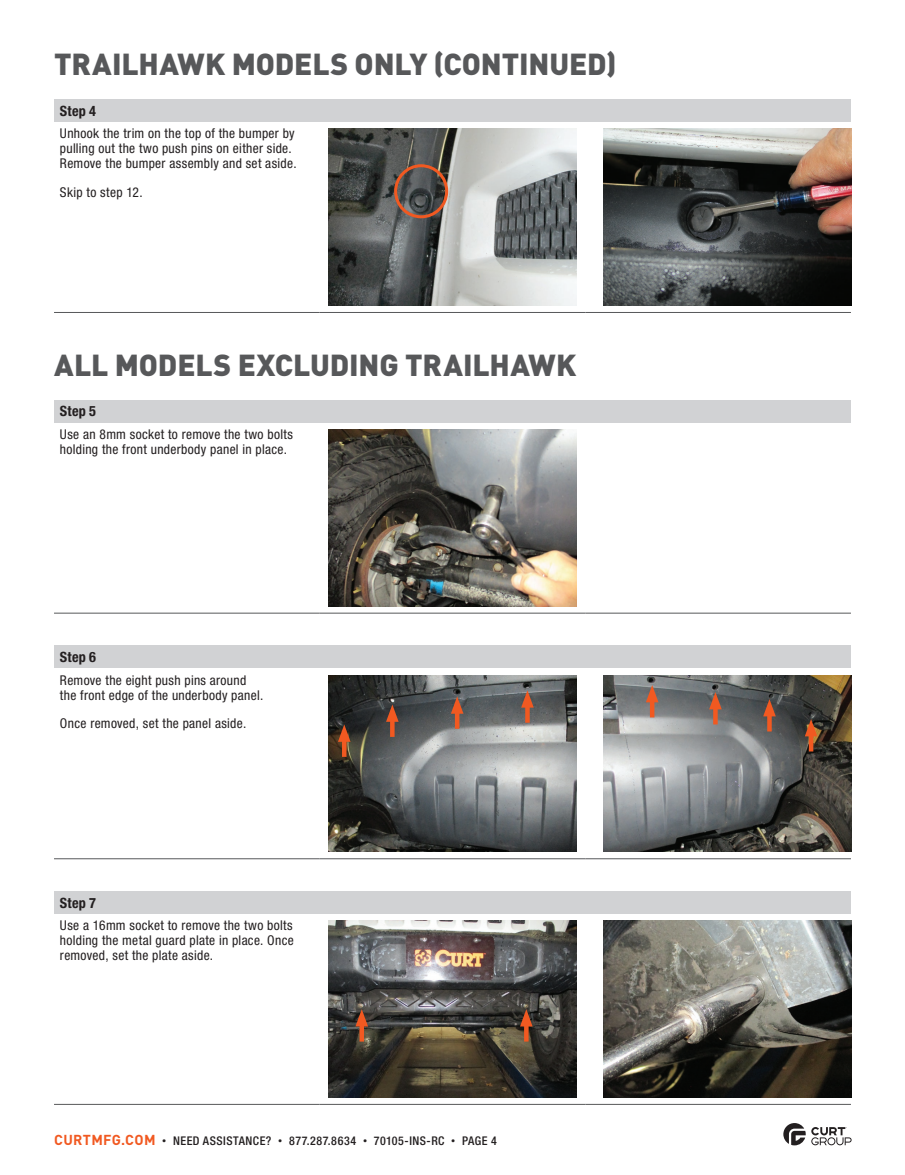
<style>
.page{position:relative;width:905px;height:1175px;background:#fff}
.page>*{position:absolute;margin:0;border:0;box-sizing:border-box;transform-origin:0 0}
.t1{font:900 30px "DINOT";letter-spacing:-.005em;color:#57585a}
.t2{font:700 condensed 14.25px "Helvetica Neue LT Std";letter-spacing:.015em;color:#231f20}
.t3{font:condensed 13.5px/15px "Helvetica Neue LT Std";letter-spacing:.025em;color:#231f20}
.t4{font:500 condensed 12px "Helvetica Neue LT Std";letter-spacing:.04em;color:#231f20}
.s1{font-family:"DINOT";font-weight:700;font-stretch:normal;font-size:14.25px;color:#f15921}
.s2{font-family:"DINOT";font-weight:400;font-stretch:normal;font-size:9px}
</style>
<div class="page">
<svg style="left:783px;top:1123px;width:68px;height:22px"></svg>
<div style="left:54px;top:400px;width:796px;height:22px;background:#d1d2d4"></div>
<hr style="left:54px;top:613px;width:266px;height:1px;background:#57585a">
<hr style="left:320px;top:613px;width:265px;height:1px;background:#57585a">
<hr style="left:585px;top:613px;width:265px;height:1px;background:#57585a">
<img style="left:329px;top:429px;width:247px;height:177px">
<div style="left:54px;top:646px;width:796px;height:22px;background:#d1d2d4"></div>
<hr style="left:54px;top:858px;width:266px;height:1px;background:#57585a">
<hr style="left:320px;top:858px;width:265px;height:1px;background:#57585a">
<hr style="left:585px;top:858px;width:265px;height:1px;background:#57585a">
<img style="left:329px;top:675px;width:247px;height:176px">
<img style="left:603px;top:675px;width:248px;height:176px">
<div style="left:54px;top:891px;width:796px;height:22px;background:#d1d2d4"></div>
<hr style="left:54px;top:1104px;width:266px;height:1px;background:#57585a">
<hr style="left:320px;top:1104px;width:265px;height:1px;background:#57585a">
<hr style="left:585px;top:1104px;width:265px;height:1px;background:#57585a">
<img style="left:329px;top:920px;width:247px;height:177px">
<img style="left:603px;top:920px;width:248px;height:177px">
<hr style="left:342px;top:735px;width:4px;height:22px;background:#f15921">
<svg style="left:338px;top:724px;width:12px;height:17px"></svg>
<svg style="left:390px;top:722px;width:4px;height:15px"></svg>
<svg style="left:386px;top:704px;width:12px;height:18px"></svg>
<hr style="left:455px;top:707px;width:4px;height:21px;background:#f15921">
<svg style="left:451px;top:696px;width:12px;height:17px"></svg>
<svg style="left:525px;top:707px;width:4px;height:15px"></svg>
<svg style="left:521px;top:690px;width:12px;height:17px"></svg>
<hr style="left:650px;top:696px;width:4px;height:21px;background:#f15921">
<svg style="left:646px;top:685px;width:12px;height:17px"></svg>
<svg style="left:713px;top:709px;width:4px;height:15px"></svg>
<svg style="left:709px;top:692px;width:12px;height:17px"></svg>
<svg style="left:767px;top:716px;width:4px;height:15px"></svg>
<svg style="left:763px;top:699px;width:12px;height:17px"></svg>
<div style="left:808px;top:730px;width:5px;height:21px;background:#f15921"></div>
<svg style="left:804px;top:719px;width:13px;height:17px"></svg>
<div style="left:359px;top:1020px;width:5px;height:21px;background:#f15921"></div>
<svg style="left:355px;top:1009px;width:13px;height:17px"></svg>
<hr style="left:524px;top:1020px;width:4px;height:21px;background:#f15921">
<svg style="left:520px;top:1009px;width:12px;height:17px"></svg>
<div style="left:54px;top:100px;width:796px;height:22px;background:#d1d2d4"></div>
<hr style="left:54px;top:312px;width:266px;height:1px;background:#57585a">
<hr style="left:320px;top:312px;width:265px;height:1px;background:#57585a">
<hr style="left:585px;top:312px;width:265px;height:1px;background:#57585a">
<img style="left:329px;top:129px;width:247px;height:176px">
<img style="left:603px;top:129px;width:248px;height:176px">
<div style="left:394px;top:164px;width:54px;height:54px;border:3px solid #f15921;border-radius:50%"></div>
<h1 class="t1" style="left:54px;top:40px;width:563px">TRAILHAWK MODELS ONLY (CONTINUED)</h1>
<p class="t2" style="left:60px;top:102px;width:38px">Step 4</p>
<p class="t3" style="left:60px;top:126px;width:238px">Unhook the trim on the top of the bumper by pulling out the two push pins on either side.<br>Remove the bumper assembly and set aside.</p>
<p class="t3" style="left:60px;top:184px;width:84px">Skip to step 12.</p>
<h1 class="t1" style="left:54px;top:341px;width:523px">ALL MODELS EXCLUDING TRAILHAWK</h1>
<p class="t2" style="left:60px;top:403px;width:38px">Step 5</p>
<p class="t3" style="left:60px;top:426px;width:234px">Use an 8mm socket to remove the two bolts holding the front underbody panel in place.</p>
<p class="t2" style="left:60px;top:648px;width:38px">Step 6</p>
<p class="t3" style="left:60px;top:672px;width:205px">Remove the eight push pins around the front edge of the underbody panel.</p>
<p class="t3" style="left:60px;top:716px;width:188px">Once removed, set the panel aside.</p>
<p class="t2" style="left:60px;top:894px;width:38px">Step 7</p>
<p class="t3" style="left:60px;top:918px;width:235px;text-align:justify">Use a 16mm socket to remove the two bolts holding the metal guard plate in place. Once removed, set the plate aside.</p>
<p class="t4" style="left:54px;top:1133px;width:444px"><span class="s1">CURTMFG.COM</span> <span class="s2">•</span> NEED ASSISTANCE? <span class="s2">•</span> 877.287.8634 <span class="s2">•</span> 70105-INS-RC <span class="s2">•</span> PAGE 4</p>
</div>
